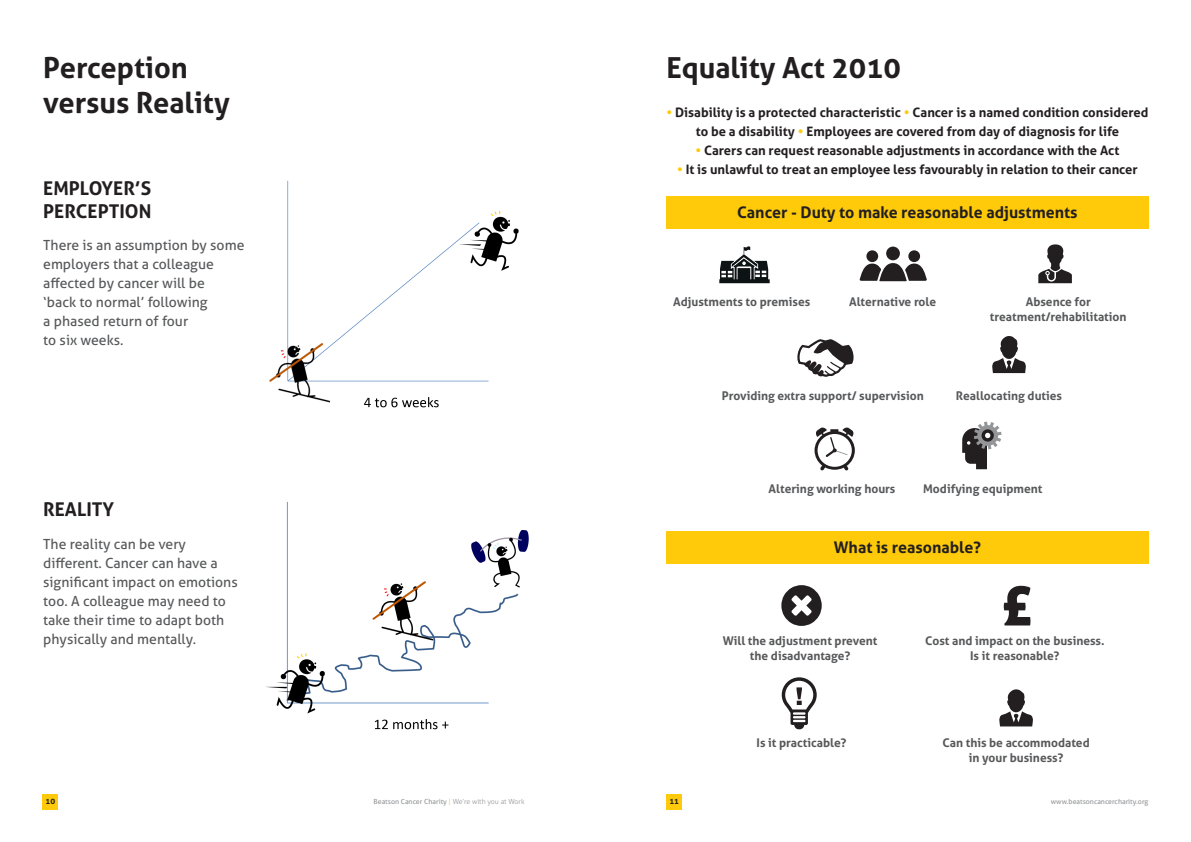
<style>
.page{position:relative;width:1191px;height:842px;background:#fff}
.page>*{position:absolute;margin:0;border:0;box-sizing:border-box;transform-origin:0 0}
.t1{font:55.2px "Aller Display";color:#231f20}
.t2{font:700 29px "Aller";color:#231f20}
.t3{font:700 19px "Aller";color:#231f20}
.t4{font:700 16px "Aller";color:#231f20}
.t5{font:14px/19px "Aller";color:#57585a}
.t6{font:700 13px/19px "Aller";color:#231f20;text-align:center}
.t7{font:700 12px "Aller";color:#57585a}
.t8{font:700 8px "Aller";color:#231f20}
.t9{font:7px "Aller";color:#939598}
.s1{color:#feca0a}
.s2{font-weight:300;color:#feca0a}
.s3{font-weight:300}
</style>
<div class="page">
<svg style="left:999px;top:689px;width:34px;height:37px"></svg>
<div style="left:666px;top:531px;width:482px;height:33px;background:#feca0a"></div>
<div style="left:666px;top:196px;width:482px;height:33px;background:#feca0a"></div>
<svg style="left:797px;top:339px;width:57px;height:38px"></svg>
<div style="left:43px;top:794px;width:15px;height:16px;background:#feca0a"></div>
<div style="left:666px;top:794px;width:16px;height:16px;background:#feca0a"></div>
<svg style="left:719px;top:246px;width:50px;height:37px"></svg>
<div style="left:866px;top:250px;width:12px;height:12px;background:#231f20;border-radius:50%"></div>
<div style="left:908px;top:250px;width:12px;height:12px;background:#231f20;border-radius:50%"></div>
<svg style="left:859px;top:260px;width:68px;height:22px"></svg>
<div style="left:886px;top:247px;width:14px;height:13px;background:#231f20;border-radius:50%"></div>
<svg style="left:814px;top:427px;width:41px;height:43px"></svg>
<svg style="left:992px;top:336px;width:34px;height:37px"></svg>
<svg style="left:781px;top:585px;width:40px;height:41px"></svg>
<svg style="left:1038px;top:244px;width:33px;height:39px"></svg>
<svg style="left:962px;top:422px;width:39px;height:47px"></svg>
<svg style="left:781px;top:677px;width:35px;height:52px"></svg>
<img style="left:269px;top:180px;width:250px;height:228px">
<img style="left:265px;top:501px;width:264px;height:229px">
<p class="t2" style="left:43px;top:50px;width:146px">Perception</p>
<p class="t2" style="left:43px;top:85px;width:188px">versus Reality</p>
<p class="t3" style="left:43px;top:176px;width:109px">EMPLOYER’S</p>
<p class="t3" style="left:43px;top:199px;width:110px">PERCEPTION</p>
<p class="t5" style="left:43px;top:236px;width:203px">There is an assumption by some employers that a colleague affected by cancer will be</p>
<p class="t5" style="left:43px;top:293px;width:166px">‘back to normal’ following</p>
<p class="t5" style="left:43px;top:312px;width:146px">a phased return of four</p>
<p class="t5" style="left:43px;top:331px;width:82px">to six weeks.</p>
<p class="t3" style="left:43px;top:497px;width:73px">REALITY</p>
<p class="t5" style="left:43px;top:534px;width:196px">The reality can be very different. Cancer can have a significant impact on emotions too. A colleague may need to take their time to adapt both physically and mentally.</p>
<p class="t2" style="left:666px;top:50px;width:236px">Equality Act 2010</p>
<p class="t6" style="left:666px;top:102px;width:483px"><span class="s1">•</span> Disability is a protected characteristic <span class="s1">•</span> Cancer is a named condition considered to be a disability <span class="s1">•</span> Employees are covered from day of diagnosis for life</p>
<p class="t6" style="left:695px;top:140px;width:425px"><span class="s1">•</span> Carers can request reasonable adjustments in accordance with the Act</p>
<p class="t6" style="left:677px;top:159px;width:462px"><span class="s1">•</span> It is unlawful to treat an employee less favourably in relation to their cancer</p>
<p class="t4" style="left:737px;top:202px;width:342px">Cancer - Duty to make reasonable adjustments</p>
<p class="t7" style="left:673px;top:295px;width:138px">Adjustments to premises</p>
<p class="t7" style="left:849px;top:295px;width:89px">Alternative role</p>
<p class="t7" style="left:1025px;top:295px;width:67px">Absence for</p>
<p class="t7" style="left:990px;top:309px;width:138px">treatment/rehabilitation</p>
<p class="t7" style="left:722px;top:388px;width:203px">Providing extra support/ supervision</p>
<p class="t7" style="left:956px;top:388px;width:108px">Reallocating duties</p>
<p class="t7" style="left:768px;top:482px;width:128px">Altering working hours</p>
<p class="t7" style="left:923px;top:482px;width:121px">Modifying equipment</p>
<p class="t4" style="left:834px;top:537px;width:149px">What is reasonable?</p>
<p class="t1" style="left:1000px;top:571px;width:34px">£</p>
<p class="t7" style="left:723px;top:633px;width:156px">Will the adjustment prevent</p>
<p class="t7" style="left:750px;top:648px;width:102px">the disadvantage?</p>
<p class="t7" style="left:756px;top:735px;width:91px">Is it practicable?</p>
<p class="t7" style="left:925px;top:633px;width:181px">Cost and impact on the business.</p>
<p class="t7" style="left:970px;top:648px;width:91px">Is it reasonable?</p>
<p class="t7" style="left:942px;top:735px;width:149px">Can this be accommodated</p>
<p class="t7" style="left:968px;top:750px;width:96px">in your business?</p>
<p class="t8" style="left:46px;top:797px;width:11px">10</p>
<p class="t9" style="left:373px;top:798px;width:152px">Beatson Cancer Charity <span class="s2">|</span> <span class="s3">We’re with you at Work</span></p>
<p class="t8" style="left:669px;top:797px;width:11px">11</p>
<p class="t9" style="left:1050px;top:798px;width:99px">www.beatsoncancercharity.org</p>
</div>
